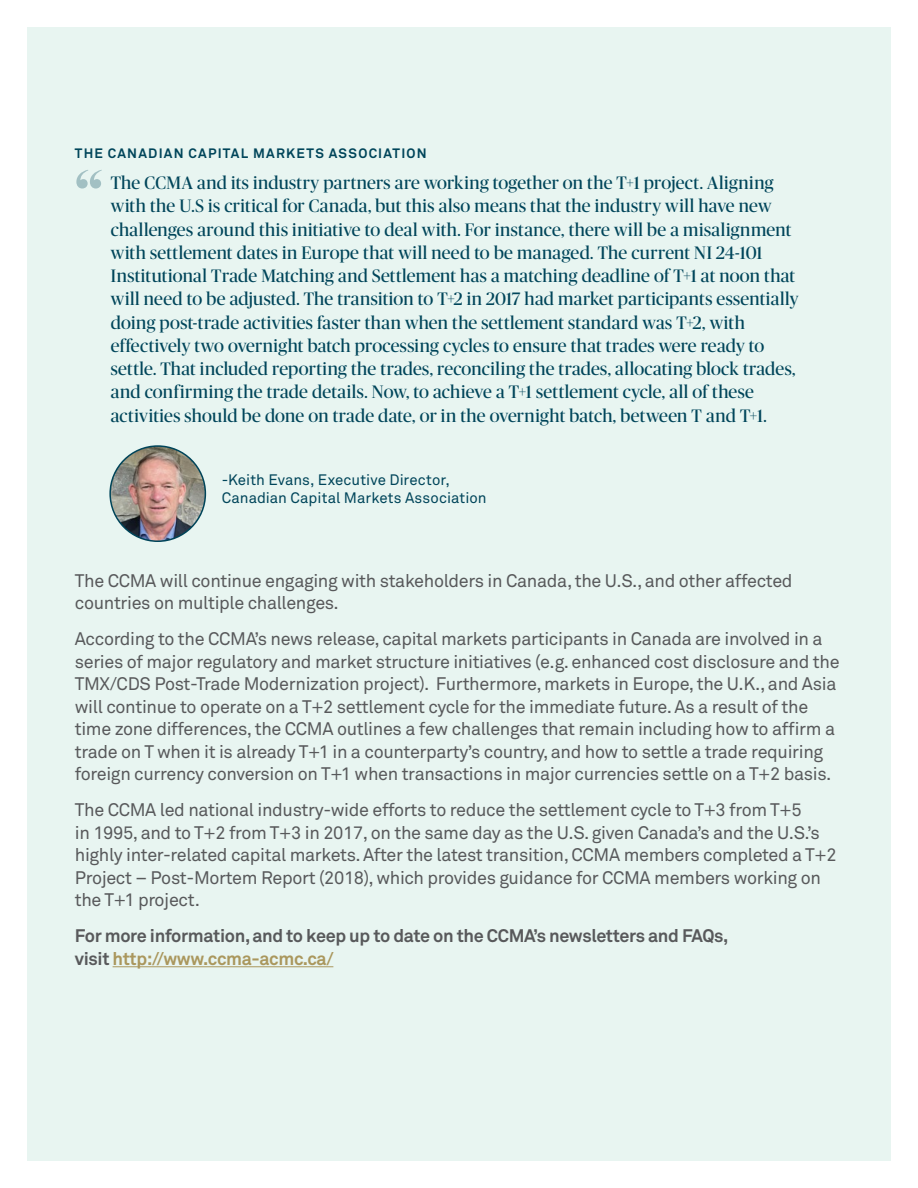
<style>
.page{position:relative;width:918px;height:1188px;background:#fff}
.page>*{position:absolute;margin:0;border:0;box-sizing:border-box;transform-origin:0 0}
.t1{font:90px "Publico Banner";color:#00455a}
.t2{font:18px/22.5px "Akkurat Pro";letter-spacing:-.02em;color:#58595b}
.Body_Copy__Akkurat_P{font:18px/23.2px "Publico Banner";letter-spacing:.015em;color:#00455a}
.t3{font:700 18px "Akkurat Pro";letter-spacing:-.02em;color:#58595b}
.t4{font:700 18px "Akkurat Pro";letter-spacing:-.02em;color:#aa975d}
.Body_Copy__Akkurat_P-2{font:15px/18px "Akkurat Pro";color:#00455a}
.Body_Copy__Akkurat_P-3{font:700 13.5px "Akkurat Pro";letter-spacing:.09em;color:#00455a}
.s1{color:#58595b}
</style>
<div class="page">
<div style="left:27px;top:27px;width:864px;height:1134px;background:#e8f5f1"></div>
<hr style="left:113px;top:966px;width:220px;height:1px;background:#aa975d">
<img style="left:110px;top:446px;width:95px;height:95px;border-radius:48px">
<div style="left:109px;top:445px;width:97px;height:97px;border:2px solid #00455a;border-radius:50%"></div>
<p class="Body_Copy__Akkurat_P-3" style="left:75px;top:145px;width:353px">THE CANADIAN CAPITAL MARKETS ASSOCIATION</p>
<p class="Body_Copy__Akkurat_P" style="left:111px;top:170px;width:689px">The CCMA and its industry partners are working together on the T+1 project. Aligning with the U.S is critical for Canada, but this also means that the industry will have new challenges around this initiative to deal with. For instance, there will be a misalignment with settlement dates in Europe that will need to be managed. The current NI 24-101<br>Institutional Trade Matching and Settlement has a matching deadline of T+1 at noon that will need to be adjusted. The transition to T+2 in 2017 had market participants essentially doing post-trade activities faster than when the settlement standard was T+2, with effectively two overnight batch processing cycles to ensure that trades were ready to settle. That included reporting the trades, reconciling the trades, allocating block trades, and confirming the trade details. Now, to achieve a T+1 settlement cycle, all of these activities should be done on trade date, or in the overnight batch, between T and T+1.</p>
<h1 class="t1" style="left:75px;top:141px;width:30px">“</h1>
<p class="Body_Copy__Akkurat_P-2" style="left:222px;top:471px;width:266px">-Keith Evans, Executive Director,<br>Canadian Capital Markets Association</p>
<p class="t2" style="left:75px;top:569px;width:719px">The CCMA will continue engaging with stakeholders in Canada, the U.S., and other affected countries on multiple challenges.</p>
<p class="t2" style="left:75px;top:628px;width:766px">According to the CCMA’s news release, capital markets participants in Canada are involved in a series of major regulatory and market structure initiatives (e.g. enhanced cost disclosure and the TMX/CDS Post-Trade Modernization project). Furthermore, markets in Europe, the U.K., and Asia will continue to operate on a T+2 settlement cycle for the immediate future. As a result of the time zone differences, the CCMA outlines a few challenges that remain including how to affirm a trade on T when it is already T+1 in a counterparty’s country, and how to settle a trade requiring foreign currency conversion on T+1 when transactions in major currencies settle on a T+2 basis.</p>
<p class="t2" style="left:75px;top:799px;width:763px">The CCMA led national industry-wide efforts to reduce the settlement cycle to T+3 from T+5<br>in 1995, and to T+2 from T+3 in 2017, on the same day as the U.S. given Canada’s and the U.S.’s highly inter-related capital markets. After the latest transition, CCMA members completed a T+2<br>Project – Post-Mortem Report (2018), which provides guidance for CCMA members working on the T+1 project.</p>
<p class="t3" style="left:75px;top:925px;width:655px">For more information, and to keep up to date on the CCMA’s newsletters and FAQs,</p>
<p class="t4" style="left:75px;top:947px;width:260px"><span class="s1">visit</span> http://www.ccma-acmc.ca/</p>
</div>
